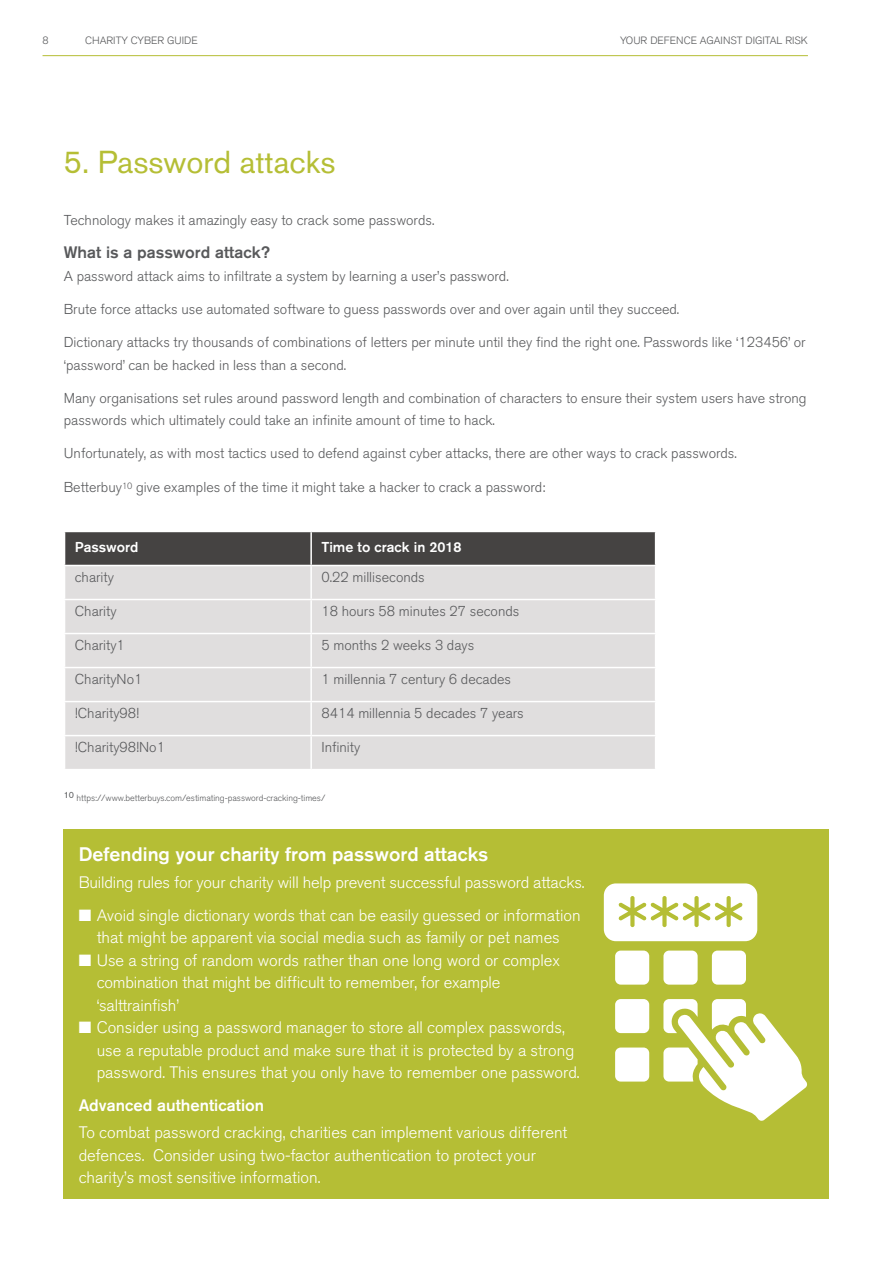
<style>
.page{position:relative;width:893px;height:1263px;background:#fff}
.page>*{position:absolute;margin:0;border:0;box-sizing:border-box;transform-origin:0 0}
.t1{font:31.5px "Akzidenz Grotesk BQ";color:#b5be35}
.t2{font:500 19.5px "Akzidenz Grotesk BQ";color:#fff}
.t3{font:300 16.5px/22.5px "Akzidenz Grotesk BQ";color:#fff}
.t4{font:500 16.5px "Akzidenz Grotesk BQ";color:#58595b}
.t5{font:500 16.5px "Akzidenz Grotesk BQ";color:#fff}
.t6{font:300 14.25px/22.5px "Akzidenz Grotesk BQ";color:#58595b}
.t7{font:500 14.25px "Akzidenz Grotesk BQ";color:#fff}
.t8{font:300 10.5px "Akzidenz Grotesk BQ";color:#58595b}
.t9{font:300 9px "Akzidenz Grotesk BQ";letter-spacing:-.005em;color:#58595b}
</style>
<div class="page">
<hr style="left:43px;top:55px;width:765px;height:1px;background:#b5be35">
<div style="left:65px;top:532px;width:590px;height:33px;background:#454342"></div>
<div style="left:65px;top:566px;width:590px;height:203px;background:#e0dede"></div>
<hr style="left:64px;top:599px;width:247px;height:1px;background:#fff">
<hr style="left:64px;top:633px;width:247px;height:1px;background:#fff">
<hr style="left:64px;top:667px;width:247px;height:1px;background:#fff">
<hr style="left:64px;top:701px;width:247px;height:1px;background:#fff">
<hr style="left:64px;top:735px;width:247px;height:1px;background:#fff">
<hr style="left:310px;top:566px;width:2px;height:33px;background:#fff">
<hr style="left:311px;top:599px;width:345px;height:1px;background:#fff">
<hr style="left:310px;top:600px;width:2px;height:33px;background:#fff">
<hr style="left:311px;top:633px;width:345px;height:1px;background:#fff">
<hr style="left:310px;top:634px;width:2px;height:33px;background:#fff">
<hr style="left:311px;top:667px;width:345px;height:1px;background:#fff">
<hr style="left:310px;top:668px;width:2px;height:33px;background:#fff">
<hr style="left:311px;top:701px;width:345px;height:1px;background:#fff">
<hr style="left:310px;top:702px;width:2px;height:33px;background:#fff">
<hr style="left:311px;top:735px;width:345px;height:1px;background:#fff">
<hr style="left:310px;top:736px;width:2px;height:33px;background:#fff">
<hr style="left:310px;top:532px;width:2px;height:33px;background:#fff">
<div style="left:64px;top:829px;width:765px;height:370px;background:#b5be35"></div>
<div style="left:615px;top:1047px;width:34px;height:34px;background:#fff;border-radius:6px"></div>
<div style="left:615px;top:950px;width:34px;height:35px;background:#fff;border-radius:6px"></div>
<div style="left:663px;top:950px;width:35px;height:35px;background:#fff;border-radius:6px"></div>
<div style="left:712px;top:950px;width:34px;height:35px;background:#fff;border-radius:6px"></div>
<div style="left:615px;top:999px;width:34px;height:34px;background:#fff;border-radius:6px"></div>
<svg style="left:663px;top:999px;width:144px;height:122px"></svg>
<svg style="left:604px;top:883px;width:153px;height:58px"></svg>
<p class="t8" style="left:43px;top:34px;width:8px">8</p>
<p class="t8" style="left:85px;top:34px;width:114px">CHARITY CYBER GUIDE</p>
<p class="t8" style="left:620px;top:34px;width:189px">YOUR DEFENCE AGAINST DIGITAL RISK</p>
<h1 class="t1" style="left:64px;top:143px;width:273px">5. Password attacks</h1>
<p class="t6" style="left:64px;top:209px;width:372px">Technology makes it amazingly easy to crack some passwords.</p>
<p class="t4" style="left:64px;top:242px;width:208px">What is a password attack?</p>
<p class="t6" style="left:64px;top:265px;width:446px">A password attack aims to infiltrate a system by learning a user’s password.</p>
<p class="t6" style="left:64px;top:298px;width:617px">Brute force attacks use automated software to guess passwords over and over again until they succeed.</p>
<p class="t6" style="left:64px;top:331px;width:743px">Dictionary attacks try thousands of combinations of letters per minute until they find the right one. Passwords like ‘123456’ or ‘password’ can be hacked in less than a second.</p>
<p class="t6" style="left:64px;top:387px;width:744px">Many organisations set rules around password length and combination of characters to ensure their system users have strong passwords which ultimately could take an infinite amount of time to hack.</p>
<p class="t6" style="left:64px;top:443px;width:675px">Unfortunately, as with most tactics used to defend against cyber attacks, there are other ways to crack passwords.</p>
<p class="t6" style="left:64px;top:476px;width:483px">Betterbuy<sup>10</sup> give examples of the time it might take a hacker to crack a password:</p>
<p class="t7" style="left:75px;top:538px;width:65px">Password</p>
<p class="t7" style="left:321px;top:538px;width:142px">Time to crack in 2018</p>
<p class="t6" style="left:75px;top:566px;width:41px">charity</p>
<p class="t6" style="left:321px;top:566px;width:105px">0.22 milliseconds</p>
<p class="t6" style="left:75px;top:600px;width:43px">Charity</p>
<p class="t6" style="left:321px;top:600px;width:199px">18 hours 58 minutes 27 seconds</p>
<p class="t6" style="left:75px;top:634px;width:52px">Charity1</p>
<p class="t6" style="left:321px;top:634px;width:154px">5 months 2 weeks 3 days</p>
<p class="t6" style="left:75px;top:668px;width:69px">CharityNo1</p>
<p class="t6" style="left:321px;top:668px;width:191px">1 millennia 7 century 6 decades</p>
<p class="t6" style="left:75px;top:702px;width:66px">!Charity98!</p>
<p class="t6" style="left:321px;top:702px;width:204px">8414 millennia 5 decades 7 years</p>
<p class="t6" style="left:75px;top:736px;width:92px">!Charity98!No1</p>
<p class="t6" style="left:321px;top:736px;width:40px">Infinity</p>
<p class="t9" style="left:64px;top:793px;width:263px"><sup>10</sup> https://www.betterbuys.com/estimating-password-cracking-times/</p>
<h2 class="t2" style="left:79px;top:842px;width:411px">Defending your charity from password attacks</h2>
<p class="t3" style="left:79px;top:871px;width:507px">Building rules for your charity will help prevent successful password attacks.</p>
<p class="t3" style="left:79px;top:904px;width:503px;text-align:center">■ Avoid single dictionary words that can be easily guessed or information that might be apparent via social media such as family or pet names</p>
<p class="t3" style="left:97px;top:949px;width:465px;text-indent:-18px">■ Use a string of random words rather than one long word or complex combination that might be difficult to remember, for example ‘salttrainfish’</p>
<p class="t3" style="left:97px;top:1017px;width:485px;text-indent:-18px">■ Consider using a password manager to store all complex passwords, use a reputable product and make sure that it is protected by a strong password. This ensures that you only have to remember one password.</p>
<p class="t5" style="left:79px;top:1095px;width:187px">Advanced authentication</p>
<p class="t3" style="left:79px;top:1121px;width:490px">To combat password cracking, charities can implement various different defences. Consider using two-factor authentication to protect your charity’s most sensitive information.</p>
</div>
